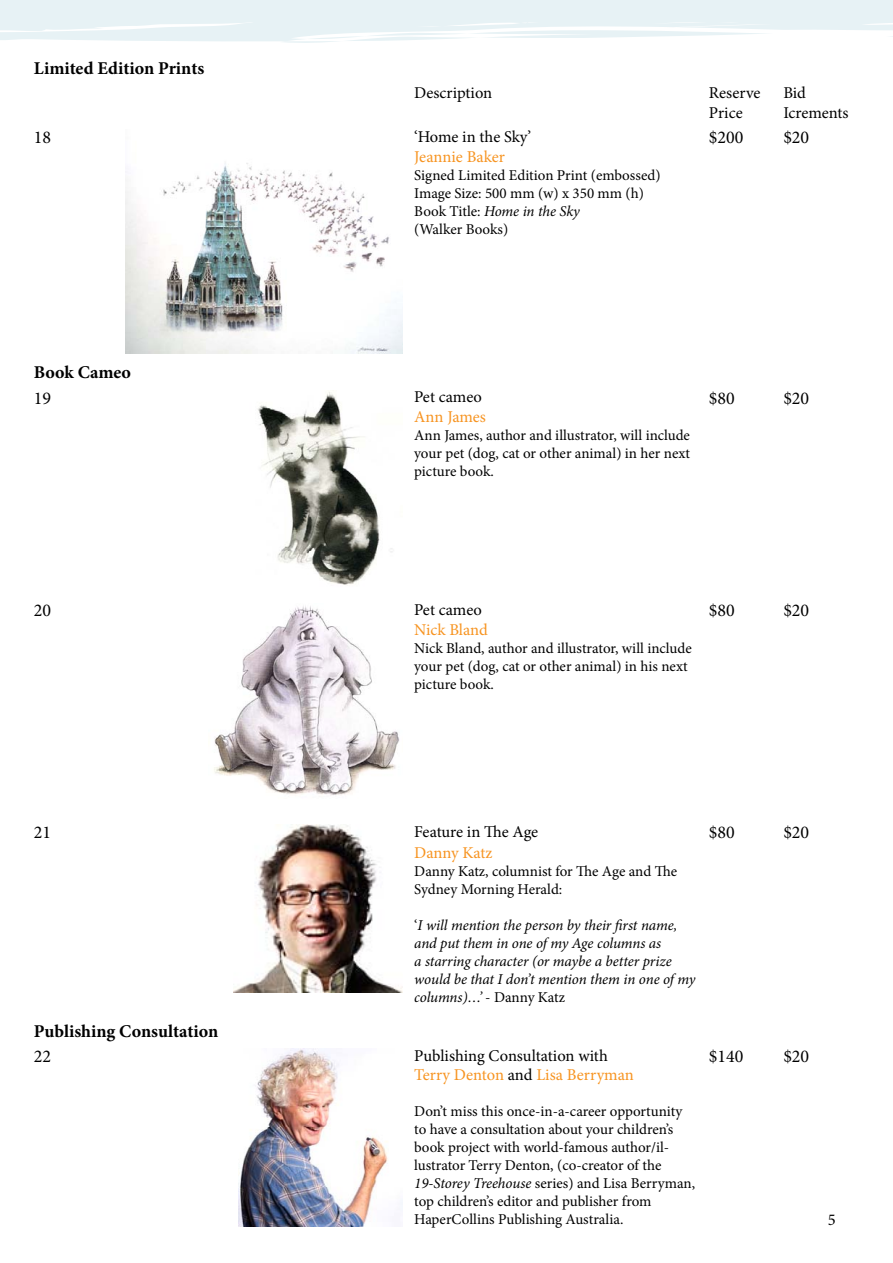
<style>
.page{position:relative;width:893px;height:1263px;background:#fff}
.page>*{position:absolute;margin:0;border:0;box-sizing:border-box;transform-origin:0 0}
.t1{font:700 18px "Minion Pro";color:#000}
.t2{font:18px "Minion Pro";color:#000}
.t3{font:16.5px/19.8px "Minion Pro";color:#000}
.t4{font:16.5px "Minion Pro";letter-spacing:-.005em;color:#f79421}
.t5{font:15px/18px "Minion Pro";color:#000}
.t6{font:italic 15px/18px "Minion Pro";letter-spacing:-.005em;color:#000}
.s1{font-style:italic}
.s2{font-style:normal}
.s3{color:#f79421}
</style>
<div class="page">
<svg style="left:0;top:22px;width:893px;height:21px"></svg>
<div style="left:0;top:0;width:893px;height:22px;background:#e7f2f5"></div>
<img style="left:125px;top:163px;width:277px;height:190px">
<img style="left:258px;top:392px;width:135px;height:193px">
<img style="left:214px;top:606px;width:186px;height:190px">
<img style="left:234px;top:825px;width:168px;height:168px">
<img style="left:238px;top:1048px;width:164px;height:178px">
<p class="t1" style="left:34px;top:56px;width:172px">Limited Edition Prints</p>
<p class="t3" style="left:414px;top:83px;width:80px">Description</p>
<p class="t3" style="left:709px;top:83px;width:53px">Reserve<br>Price</p>
<p class="t3" style="left:783px;top:83px;width:67px">Bid<br>Icrements</p>
<p class="t2" style="left:34px;top:125px;width:19px">18</p>
<p class="t3" style="left:414px;top:127px;width:119px">‘Home in the Sky’</p>
<p class="t4" style="left:414px;top:145px;width:92px">Jeannie Baker</p>
<p class="t5" style="left:414px;top:166px;width:248px">Signed Limited Edition Print (embossed)<br>Image Size: 500 mm (w) x 350 mm (h)<br>Book Title: <span class="s1">Home in the Sky<br></span>(Walker Books)</p>
<p class="t2" style="left:709px;top:125px;width:36px">$200</p>
<p class="t2" style="left:783px;top:125px;width:27px">$20</p>
<p class="t1" style="left:34px;top:360px;width:99px">Book Cameo</p>
<p class="t2" style="left:34px;top:386px;width:19px">19</p>
<p class="t3" style="left:414px;top:387px;width:69px">Pet cameo</p>
<p class="t4" style="left:414px;top:406px;width:73px">Ann James</p>
<p class="t5" style="left:414px;top:426px;width:277px;text-align:justify">Ann James, author and illustrator, will include your pet (dog, cat or other animal) in her next picture book.</p>
<p class="t2" style="left:709px;top:386px;width:27px">$80</p>
<p class="t2" style="left:783px;top:386px;width:27px">$20</p>
<p class="t2" style="left:34px;top:598px;width:19px">20</p>
<p class="t3" style="left:414px;top:600px;width:69px">Pet cameo</p>
<p class="t4" style="left:414px;top:619px;width:75px">Nick Bland</p>
<p class="t5" style="left:414px;top:639px;width:279px">Nick Bland, author and illustrator, will include your pet (dog, cat or other animal) in his next picture book.</p>
<p class="t2" style="left:709px;top:598px;width:27px">$80</p>
<p class="t2" style="left:783px;top:598px;width:27px">$20</p>
<p class="t2" style="left:34px;top:820px;width:19px">21</p>
<p class="t3" style="left:414px;top:821px;width:126px">Feature in The Age</p>
<p class="t4" style="left:414px;top:842px;width:80px">Danny Katz</p>
<p class="t5" style="left:414px;top:862px;width:264px">Danny Katz, columnist for The Age and The<br>Sydney Morning Herald:</p>
<p class="t6" style="left:414px;top:916px;width:283px"><span class="s2">‘</span>I will mention the person by their first name, and put them in one of my Age columns as<br>a starring character (or maybe a better prize would be that I don’t mention them in one of my columns)…’ <span class="s2">- Danny Katz</span></p>
<p class="t1" style="left:34px;top:1018px;width:186px">Publishing Consultation</p>
<p class="t2" style="left:34px;top:1044px;width:19px">22</p>
<p class="t3" style="left:414px;top:1045px;width:221px">Publishing Consultation with<br><span class="s3">Terry Denton</span> and <span class="s3">Lisa Berryman</span></p>
<p class="t5" style="left:414px;top:1102px;width:282px">Don’t miss this once-in-a-career opportunity to have a consultation about your children’s book project with world-famous author/il&shy;lustrator Terry Denton, (co-creator of the <span class="s1">19-Storey Treehouse</span> series) and Lisa Berryman, top children’s editor and publisher from HaperCollins Publishing Australia.</p>
<p class="t2" style="left:709px;top:820px;width:27px">$80</p>
<p class="t2" style="left:783px;top:820px;width:27px">$20</p>
<p class="t2" style="left:709px;top:1044px;width:36px">$140</p>
<p class="t2" style="left:783px;top:1044px;width:27px">$20</p>
<p class="t3" style="left:828px;top:1210px;width:9px">5</p>
</div>
